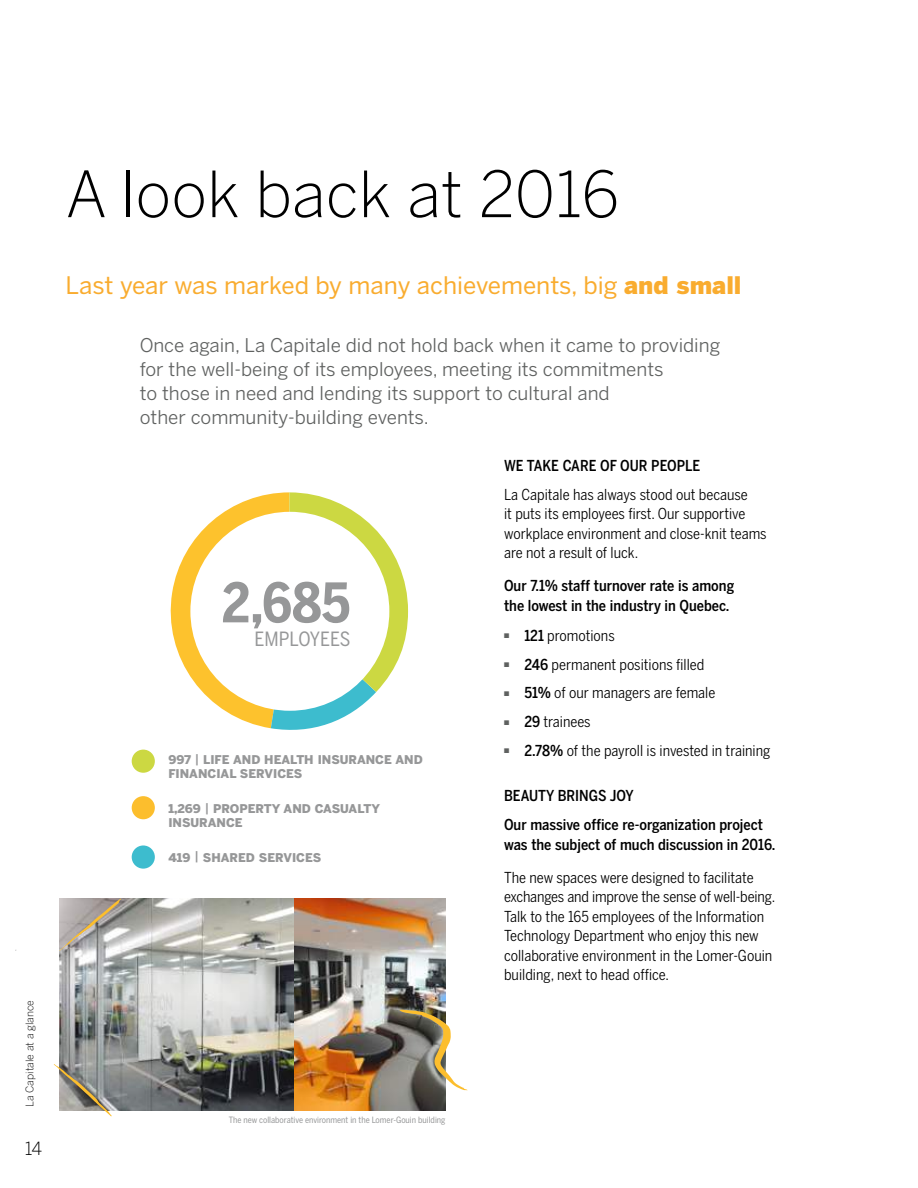
<style>
.page{position:relative;width:918px;height:1188px;background:#fff}
.page>*{position:absolute;margin:0;border:0;box-sizing:border-box;transform-origin:0 0}
.t1{font:300 63px "Benton Sans";color:#000}
.t2{font:700 54px "Benton Sans Cond";color:#969798}
.t3{font:24px "Benton Sans";color:#f9ac2f}
.t4{font:19.5px "Benton Sans Cond";color:#969798}
.t5{font:18.75px/24px "Benton Sans";color:#5f6160}
.t6{font:300 18px "Benton Sans";color:#000}
.t7{font:15px/19.5px "Benton Sans Cond";color:#000}
.t8{font:500 15px/19.5px "Benton Sans Cond";color:#000}
.t9{font:900 12px/14.2px "Benton Sans";color:#969798}
.t10{font:300 10.5px "Benton Sans";color:#000}
.t11{font:8.7px "Benton Sans Cond";color:#969798}
.s1{font-weight:900}
.s2{font-weight:500}
</style>
<div class="page">
<svg style="left:170px;top:492px;width:238px;height:238px"></svg>
<div style="left:190px;top:512px;width:199px;height:199px;background:#fff;border-radius:50%"></div>
<div style="left:132px;top:750px;width:23px;height:23px;background:#ccd842;border-radius:50%"></div>
<div style="left:132px;top:796px;width:23px;height:23px;background:#fcbe2d;border-radius:50%"></div>
<div style="left:132px;top:845px;width:23px;height:24px;background:#3dbcce;border-radius:50%"></div>
<img style="left:295px;top:898px;width:151px;height:213px">
<img style="left:59px;top:898px;width:234px;height:213px">
<svg style="left:400px;top:1010px;width:67px;height:80px"></svg>
<svg style="left:54px;top:1064px;width:58px;height:53px"></svg>
<svg style="left:59px;top:898px;width:62px;height:53px;background:#b2aba4"></svg>
<p class="t10" style="left:23px;top:1107px;width:108px;rotate:-90deg">La Capitale at a glance</p>
<p class="t6" style="left:25px;top:1138px;width:19px">14</p>
<h1 class="t1" style="left:65px;top:157px;width:555px">A look back at 2016</h1>
<h3 class="t3" style="left:65px;top:271px;width:678px">Last year was marked by many achievements, big <span class="s1">and small</span></h3>
<p class="t5" style="left:140px;top:333px;width:582px">Once again, La Capitale did not hold back when it came to providing for the well-being of its employees, meeting its commitments<br>to those in need and lending its support to cultural and<br>other community-building events.</p>
<p class="t8" style="left:504px;top:455px;width:198px">WE TAKE CARE OF OUR PEOPLE</p>
<p class="t7" style="left:504px;top:484px;width:264px">La Capitale has always stood out because<br>it puts its employees first. Our supportive workplace environment and close-knit teams are not a result of luck.</p>
<p class="t8" style="left:504px;top:576px;width:232px">Our 7.1% staff turnover rate is among the lowest in the industry in Quebec.</p>
<p class="t7" style="left:504px;top:625px;width:112px"><sup>■</sup> <span class="s2">121</span> promotions</p>
<p class="t7" style="left:504px;top:654px;width:202px"><sup>■</sup> <span class="s2">246</span> permanent positions filled</p>
<p class="t7" style="left:504px;top:683px;width:213px"><sup>■</sup> <span class="s2">51%</span> of our managers are female</p>
<p class="t7" style="left:504px;top:712px;width:88px"><sup>■</sup> <span class="s2">29</span> trainees</p>
<p class="t7" style="left:504px;top:741px;width:268px"><sup>■</sup> <span class="s2">2.78%</span> of the payroll is invested in training</p>
<p class="t8" style="left:504px;top:781px;width:260px;line-height:29px">BEAUTY BRINGS JOY<br>Our massive office re-organization project</p>
<p class="t8" style="left:504px;top:834px;width:273px">was the subject of much discussion in 2016.</p>
<p class="t7" style="left:504px;top:867px;width:273px">The new spaces were designed to facilitate exchanges and improve the sense of well-being.<br>Talk to the 165 employees of the Information Technology Department who enjoy this new collaborative environment in the Lomer-Gouin building, next to head office.</p>
<h2 class="t2" style="left:222px;top:571px;width:130px">2,685</h2>
<h3 class="t4" style="left:255px;top:628px;width:97px">EMPLOYEES</h3>
<p class="t9" style="left:168px;top:752px;width:256px">997 <span class="s2">|</span> LIFE AND HEALTH INSURANCE AND<br>FINANCIAL SERVICES</p>
<p class="t9" style="left:168px;top:801px;width:213px">1,269 <span class="s2">|</span> PROPERTY AND CASUALTY<br>INSURANCE</p>
<p class="t9" style="left:168px;top:850px;width:154px">419 <span class="s2">|</span> SHARED SERVICES</p>
<p class="t11" style="left:229px;top:1115px;width:218px">The new collaborative environment in the Lomer-Gouin building</p>
</div>
